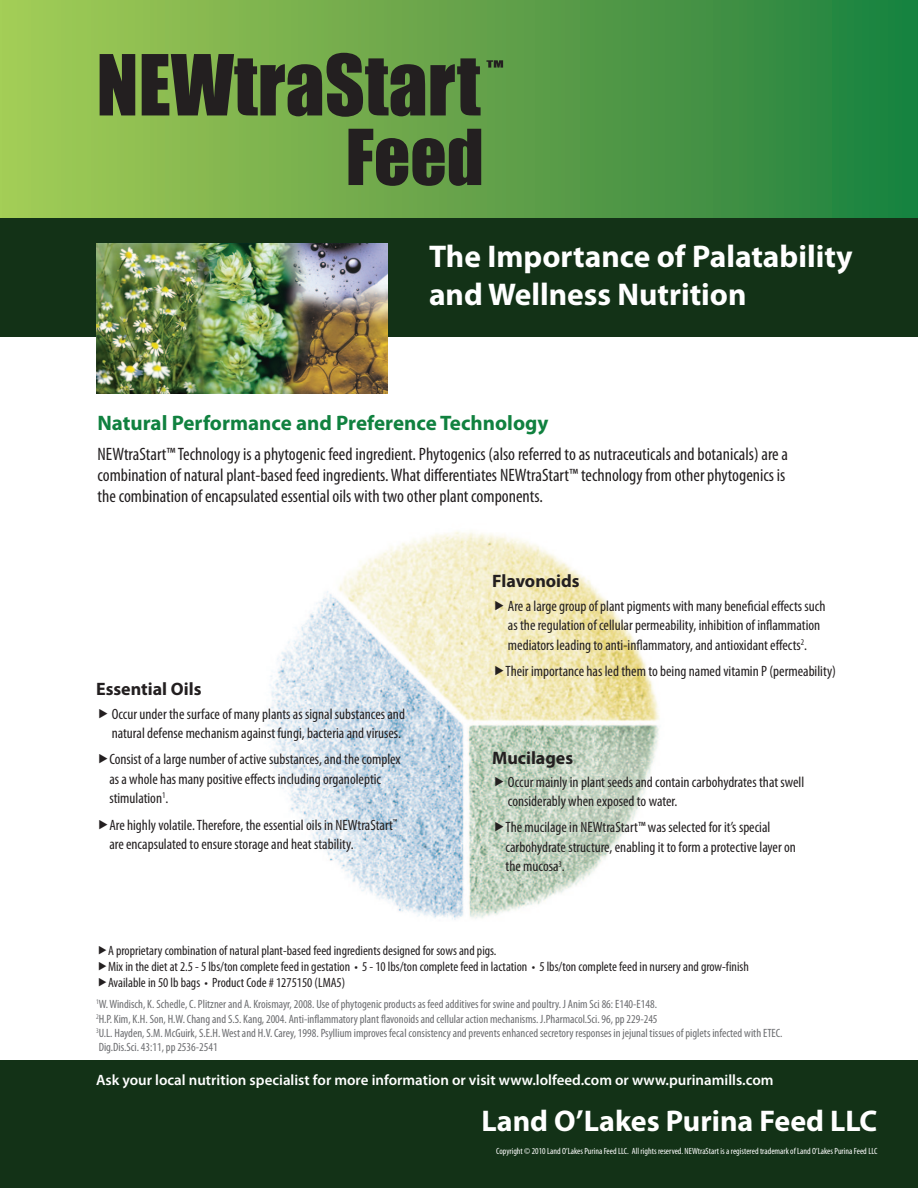
<style>
.page{position:relative;width:918px;height:1188px;background:#fff}
.page>*{position:absolute;margin:0;border:0;box-sizing:border-box;transform-origin:0 0}
.t1{font:700 31.5px/37.8px "Myriad Pro";color:#fff}
.t2{font:700 30px "Myriad Pro";color:#fff}
.t3{font:700 21px "Myriad Pro";color:#10813f}
.t4{font:condensed 18px/21px "Myriad Pro";color:#231f20}
.t5{font:700 18px "Myriad Pro";color:#231f20}
.t6{font:condensed 15px/19.5px "Myriad Pro";color:#231f20}
.t7{font:600 15px "Myriad Pro";color:#fff}
.t8{font:condensed 13.5px "Myriad Pro";color:#231f20}
.t9{font:condensed 12px/14.4px "Myriad Pro";color:#6c6d70}
.t10{font:condensed 9px "Myriad Pro";color:#fff}
</style>
<div class="page">
<img style="left:265px;top:531px;width:395px;height:389px">
<div style="left:0;top:160px;width:918px;height:178px;background:#133217"></div>
<div style="left:0;top:1060px;width:918px;height:128px;background:#133217"></div>
<div style="left:0;top:0;width:918px;height:218px;background:linear-gradient(to right,#a7ca56,#1f7f3f)"></div>
<svg style="left:100px;top:54px;width:35px;height:61px;background:#2f3125"></svg>
<svg style="left:142px;top:53px;width:361px;height:64px;background:#435732"></svg>
<svg style="left:349px;top:129px;width:132px;height:57px;background:#3c4e2f"></svg>
<img style="left:97px;top:244px;width:290px;height:149px">
<svg style="left:495px;top:601px;width:9px;height:9px"></svg>
<svg style="left:495px;top:666px;width:9px;height:9px"></svg>
<svg style="left:495px;top:776px;width:9px;height:10px"></svg>
<svg style="left:495px;top:822px;width:26px;height:11px"></svg>
<p class="t1" style="left:429px;top:237px;width:425px">The Importance of Palatability and Wellness Nutrition</p>
<p class="t3" style="left:98px;top:409px;width:452px">Natural Performance and Preference Technology</p>
<p class="t4" style="left:98px;top:443px;width:692px">NEWtraStart™ Technology is a phytogenic feed ingredient. Phytogenics (also referred to as nutraceuticals and botanicals) are a combination of natural plant-based feed ingredients. What differentiates NEWtraStart™ technology from other phytogenics is the combination of encapsulated essential oils with two other plant components.</p>
<p class="t5" style="left:96px;top:677px;width:107px">Essential Oils</p>
<p class="t6" style="left:112px;top:704px;width:295px">Occur under the surface of many plants as signal substances and natural defense mechanism against fungi, bacteria and viruses.</p>
<p class="t6" style="left:109px;top:749px;width:293px">Consist of a large number of active substances, and the complex as a whole has many positive effects including organoleptic stimulation<sup>1</sup>.</p>
<p class="t6" style="left:109px;top:815px;width:290px">Are highly volatile. Therefore, the essential oils in NEWtraStart<sup>™ </sup>are encapsulated to ensure storage and heat stability.</p>
<p class="t5" style="left:492px;top:569px;width:89px">Flavonoids</p>
<p class="t6" style="left:508px;top:596px;width:319px">Are a large group of plant pigments with many beneficial effects such as the regulation of cellular permeability, inhibition of inflammation mediators leading to anti-inflammatory, and antioxidant effects<sup>2</sup>.</p>
<p class="t6" style="left:506px;top:661px;width:332px">Their importance has led them to being named vitamin P (permeability)</p>
<p class="t5" style="left:492px;top:747px;width:83px">Mucilages</p>
<p class="t6" style="left:508px;top:772px;width:298px">Occur mainly in plant seeds and contain carbohydrates that swell considerably when exposed to water.</p>
<p class="t6" style="left:506px;top:818px;width:292px">The mucilage in NEWtraStart™ was selected for it’s special carbohydrate structure, enabling it to form a protective layer on the mucosa<sup>3</sup>.</p>
<p class="t8" style="left:108px;top:942px;width:390px">A proprietary combination of natural plant-based feed ingredients designed for sows and pigs.</p>
<p class="t8" style="left:108px;top:958px;width:642px">Mix in the diet at 2.5 - 5 lbs/ton complete feed in gestation • 5 - 10 lbs/ton complete feed in lactation • 5 lbs/ton complete feed in nursery and grow-finish</p>
<p class="t8" style="left:108px;top:974px;width:239px">Available in 50 lb bags • Product Code # 1275150 (LMA5)</p>
<p class="t9" style="left:96px;top:997px;width:563px"><sup>1</sup>W. Windisch, K. Schedle, C. Plitzner and A. Kroismayr, 2008. Use of phytogenic products as feed additives for swine and poultry. J Anim Sci 86: E140-E148.</p>
<p class="t9" style="left:96px;top:1011px;width:563px"><sup>2</sup>H.P. Kim, K.H. Son, H.W. Chang and S.S. Kang, 2004. Anti-inflammatory plant flavonoids and cellular action mechanisms. J.Pharmacol.Sci. 96, pp 229-245</p>
<p class="t9" style="left:96px;top:1026px;width:688px"><sup>3</sup>U.L. Hayden, S.M. McGuirk, S.E.H. West and H.V. Carey, 1998. Psyllium improves fecal consistency and prevents enhanced secretory responses in jejunal tissues of piglets infected with ETEC.<br>Dig.Dis.Sci. 43:11, pp 2536-2541</p>
<p class="t7" style="left:96px;top:1071px;width:679px">Ask your local nutrition specialist for more information or visit www.lolfeed.com or www.purinamills.com</p>
<p class="t2" style="left:481px;top:1101px;width:398px">Land O’Lakes Purina Feed LLC</p>
<p class="t10" style="left:496px;top:1146px;width:383px">Copyright © 2010 Land O’Lakes Purina Feed LLC. All rights reserved. NEWtraStart is a registered trademark of Land O’Lakes Purina Feed LLC</p>
</div>
